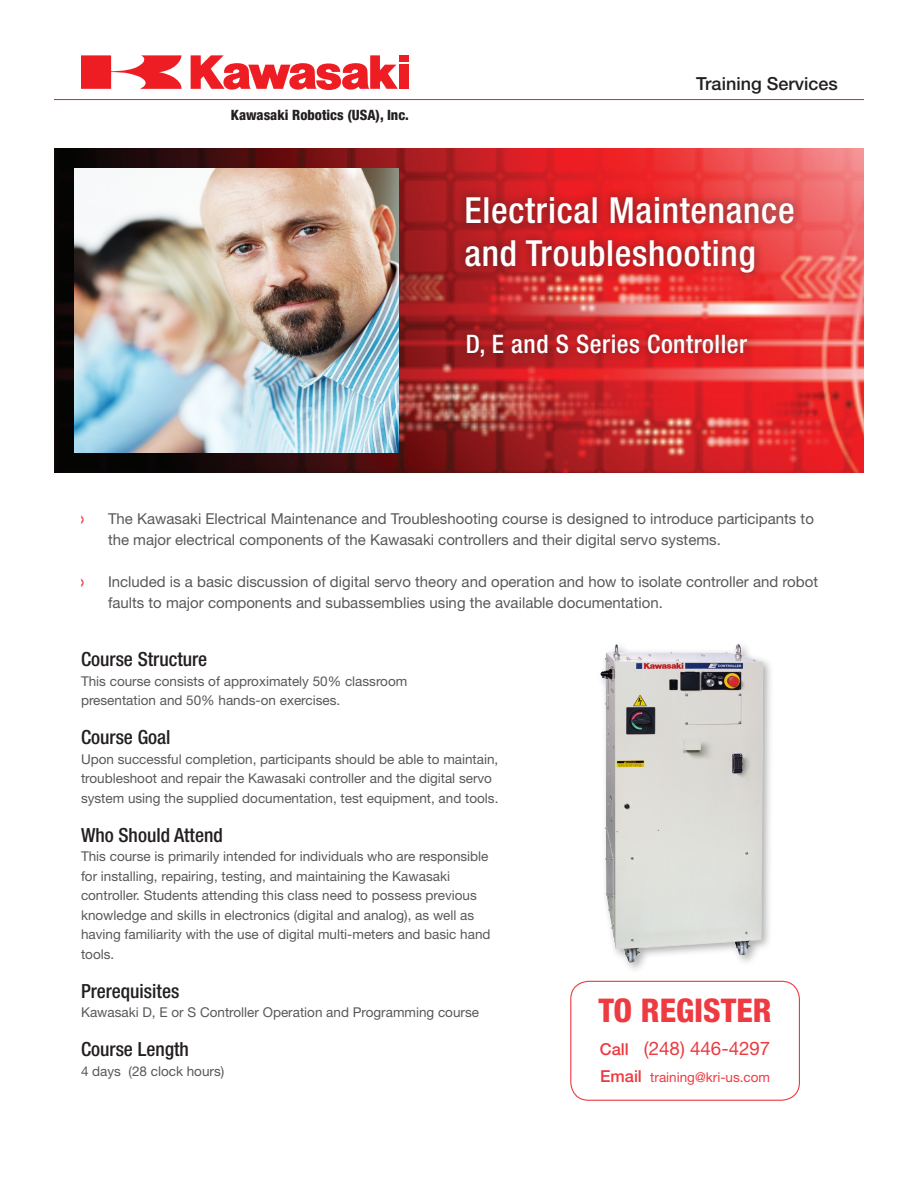
<style>
.page{position:relative;width:918px;height:1188px;background:#fff}
.page>*{position:absolute;margin:0;border:0;box-sizing:border-box;transform-origin:0 0}
.Main_Title{font:500 condensed 36px "Helvetica Neue";letter-spacing:.02em;color:#fff}
.t1{font:800 condensed 32.7px "Helvetica Neue";color:#ee3a41}
.t2{font:500 condensed 25.5px "Helvetica Neue";letter-spacing:.02em;color:#fff}
.Header1{font:500 condensed 19.5px "Helvetica Neue";color:#231f20}
.t3{font:18.75px "Helvetica Neue";color:#ee3a41}
.t4{font:500 18px "Helvetica Neue";color:#231f20}
.t5{font:15px/21px "Helvetica Neue";color:#57585a}
.Body2{font:800 condensed 14.25px "Helvetica Neue";color:#231f20}
.Body2-2{font:13.5px/19.5px "Helvetica Neue";color:#57585a}
.t6{font:13.5px "Helvetica Neue";color:#ee3a41}
.s1{font-family:"Arial";font-weight:900;color:#ee3a41}
.s2{font-weight:500;font-size:16.5px}
</style>
<div class="page">
<img style="left:54px;top:148px;width:810px;height:324px">
<div style="left:456px;top:186px;width:346px;height:95px;background:#231f20;opacity:.6"></div>
<div style="left:457px;top:324px;width:299px;height:41px;background:#231f20;opacity:.6"></div>
<img style="left:75px;top:169px;width:324px;height:283px">
<img style="left:600px;top:644px;width:171px;height:325px">
<hr style="left:54px;top:99px;width:810px;height:1px;background:#ee1d23">
<div style="left:399px;top:55px;width:10px;height:7px;background:#ee1d23"></div>
<div style="left:399px;top:65px;width:10px;height:24px;background:#ee1d23"></div>
<svg style="left:81px;top:55px;width:101px;height:34px"></svg>
<svg style="left:191px;top:55px;width:207px;height:35px"></svg>
<div style="left:570px;top:981px;width:230px;height:120px;border:1px solid #ee3a41;border-radius:18px"></div>
<p class="Body2" style="left:231px;top:106px;width:179px">Kawasaki Robotics (USA), Inc.</p>
<p class="t4" style="left:696px;top:72px;width:143px">Training Services</p>
<p class="Main_Title" style="left:464px;top:188px;width:332px">Electrical Maintenance</p>
<p class="Main_Title" style="left:464px;top:232px;width:293px">and Troubleshooting</p>
<p class="t2" style="left:466px;top:329px;width:283px">D, E and S Series Controller</p>
<p class="t5" style="left:108px;top:508px;width:707px;text-indent:-27px"><span class="s1">&gt;</span> The Kawasaki Electrical Maintenance and Troubleshooting course is designed to introduce participants to the major electrical components of the Kawasaki controllers and their digital servo systems.</p>
<p class="t5" style="left:108px;top:571px;width:712px;text-indent:-27px"><span class="s1">&gt;</span> Included is a basic discussion of digital servo theory and operation and how to isolate controller and robot faults to major components and subassemblies using the available documentation.</p>
<p class="Header1" style="left:81px;top:648px;width:128px">Course Structure</p>
<p class="Body2-2" style="left:81px;top:671px;width:328px">This course consists of approximately 50% classroom</p>
<p class="Body2-2" style="left:81px;top:691px;width:261px">presentation and 50% hands-on exercises.</p>
<p class="Header1" style="left:81px;top:726px;width:91px">Course Goal</p>
<p class="Body2-2" style="left:81px;top:749px;width:419px">Upon successful completion, participants should be able to maintain, troubleshoot and repair the Kawasaki controller and the digital servo system using the supplied documentation, test equipment, and tools.</p>
<p class="Header1" style="left:81px;top:823px;width:143px">Who Should Attend</p>
<p class="Body2-2" style="left:81px;top:847px;width:411px">This course is primarily intended for individuals who are responsible for installing, repairing, testing, and maintaining the Kawasaki controller. Students attending this class need to possess previous knowledge and skills in electronics (digital and analog), as well as having familiarity with the use of digital multi-meters and basic hand tools.</p>
<p class="Header1" style="left:81px;top:979px;width:100px">Prerequisites</p>
<p class="Body2-2" style="left:81px;top:1003px;width:400px">Kawasaki D, E or S Controller Operation and Programming course</p>
<p class="Header1" style="left:81px;top:1038px;width:109px">Course Length</p>
<p class="Body2-2" style="left:81px;top:1061px;width:145px">4 days (28 clock hours)</p>
<p class="t1" style="left:599px;top:990px;width:175px">TO REGISTER</p>
<p class="t3" style="left:600px;top:1037px;width:172px"><span class="s2">Call</span> (248) 446-4297</p>
<p class="t6" style="left:600px;top:1069px;width:172px"><span class="s2">Email</span> training@kri-us.com</p>
</div>
